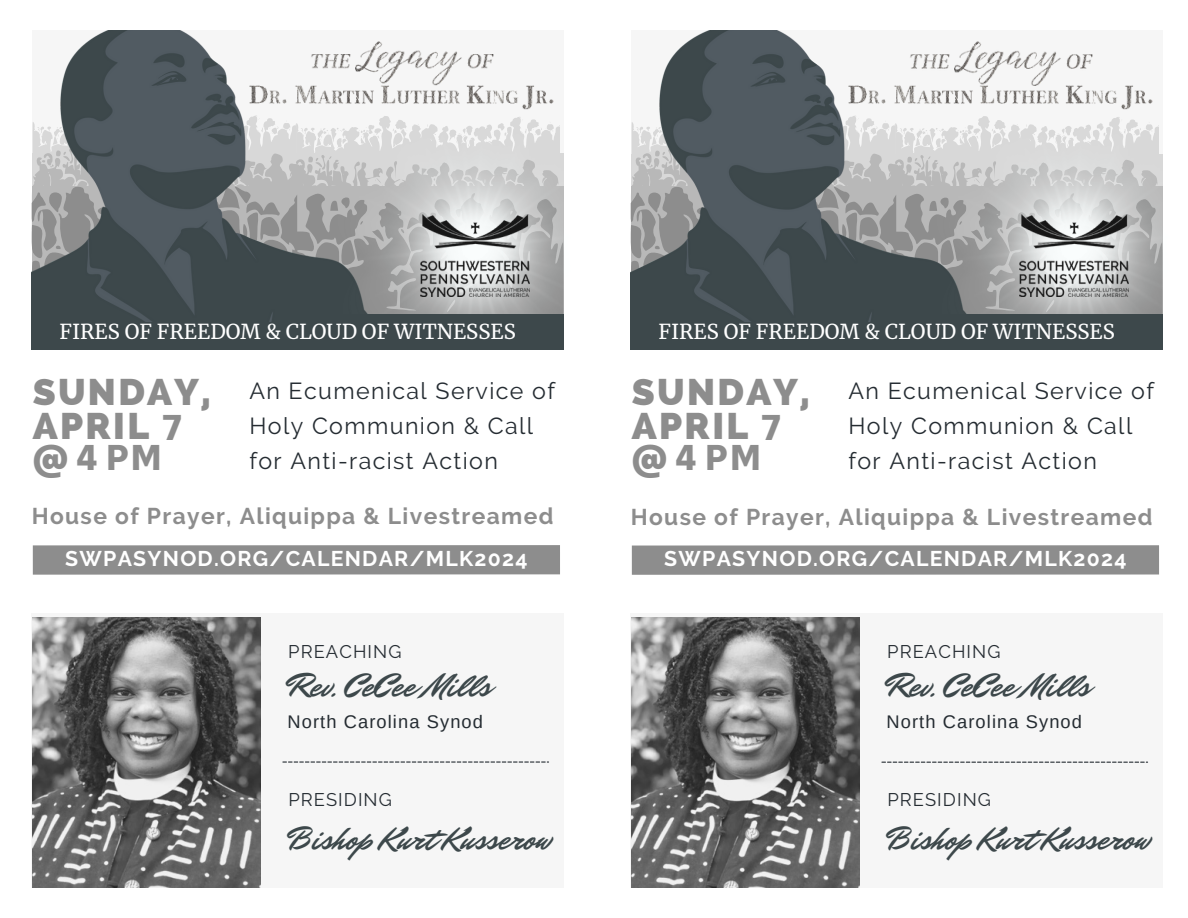
<style>
.page{position:relative;width:1188px;height:918px;background:#fff}
.page>*{position:absolute;margin:0;border:0;box-sizing:border-box;transform-origin:0 0}
.t1{font:41.1px "RTL Media Pro Bold";letter-spacing:.135em;color:#8d8d8d}
.t2{font:800 37.2px/33.6px "Raleway";letter-spacing:.06em;color:#8d8d8d}
.t3{font:33.75px "Mr Dafoe";color:#3d484b}
.t4{font:23.25px/34.8px "Raleway";letter-spacing:.06em;color:#252c32}
.t5{font:700 22.8px "Raleway";letter-spacing:.06em;color:#8d8d8d}
.t6{font:700 21.3px "Raleway";letter-spacing:.06em;color:#fff}
.t7{font:20.4px "Merriweather";color:#fff}
.t8{font:18.3px "Arimo";letter-spacing:.06em;color:#252c32}
.t9{font:18.3px "Raleway";letter-spacing:.06em;color:#252c32}
.s1{font-family:"RTL Media Pro Bold";font-weight:400;font-size:41.1px}
</style>
<div class="page">
<div style="left:32px;top:30px;width:532px;height:318px;background:#f6f6f6"></div>
<div style="left:33px;top:545px;width:527px;height:30px;background:#8d8d8d"></div>
<img style="left:32px;top:30px;width:287px;height:292px">
<img style="left:319px;top:119px;width:245px;height:231px">
<div style="left:312px;top:314px;width:252px;height:35px;background:#3d484b"></div>
<div style="left:32px;top:322px;width:356px;height:27px;background:#3d484b"></div>
<img style="left:310px;top:38px;width:184px;height:38px">
<img style="left:249px;top:76px;width:305px;height:43px">
<img style="left:420px;top:214px;width:109px;height:83px">
<div style="left:32px;top:613px;width:532px;height:275px;background:#f6f6f6"></div>
<img style="left:33px;top:617px;width:227px;height:271px">
<svg style="left:282px;top:761px;width:267px;height:2px"></svg>
<div style="left:631px;top:30px;width:532px;height:318px;background:#f6f6f6"></div>
<div style="left:632px;top:545px;width:527px;height:30px;background:#8d8d8d"></div>
<img style="left:631px;top:30px;width:287px;height:292px">
<img style="left:918px;top:119px;width:245px;height:195px">
<div style="left:911px;top:314px;width:252px;height:36px;background:#3d484b"></div>
<div style="left:631px;top:322px;width:356px;height:28px;background:#3d484b"></div>
<img style="left:909px;top:38px;width:184px;height:38px">
<img style="left:848px;top:76px;width:305px;height:43px">
<img style="left:1019px;top:215px;width:109px;height:82px">
<div style="left:631px;top:613px;width:532px;height:275px;background:#f6f6f6"></div>
<img style="left:632px;top:618px;width:227px;height:270px">
<svg style="left:881px;top:762px;width:267px;height:1px"></svg>
<p class="t7" style="left:59px;top:319px;width:458px">FIRES OF FREEDOM &amp; CLOUD OF WITNESSES</p>
<p class="t7" style="left:659px;top:319px;width:458px">FIRES OF FREEDOM &amp; CLOUD OF WITNESSES</p>
<p class="t2" style="left:33px;top:375px;width:180px">SUNDAY,<br>APRIL</p>
<p class="t4" style="left:249px;top:373px;width:307px">An Ecumenical Service of<br>Holy Communion &amp; Call for Anti-racist Action</p>
<p class="t5" style="left:32px;top:503px;width:523px">House of Prayer, Aliquippa &amp; Livestreamed</p>
<h6 class="t1" style="left:162px;top:412px;width:22px">7</h6>
<h6 class="t1" style="left:33px;top:442px;width:131px">@4PM</h6>
<p class="t2" style="left:632px;top:375px;width:180px">SUNDAY,</p>
<p class="t4" style="left:848px;top:373px;width:307px">An Ecumenical Service of<br>Holy Communion &amp; Call for Anti-racist Action</p>
<p class="t5" style="left:631px;top:503px;width:523px">House of Prayer, Aliquippa &amp; Livestreamed</p>
<h6 class="t2" style="left:632px;top:409px;width:151px">APRIL <span class="s1">7</span></h6>
<h6 class="t1" style="left:632px;top:442px;width:131px">@4PM</h6>
<p class="t6" style="left:65px;top:546px;width:464px">SWPASYNOD.ORG/CALENDAR/MLK2024</p>
<p class="t6" style="left:664px;top:546px;width:464px">SWPASYNOD.ORG/CALENDAR/MLK2024</p>
<h1 class="t9" style="left:288px;top:641px;width:115px">PREACHING</h1>
<h1 class="t9" style="left:887px;top:641px;width:115px">PREACHING</h1>
<p class="t3" style="left:288px;top:663px;width:205px">Rev. CeCee Mills</p>
<p class="t8" style="left:288px;top:711px;width:197px">North Carolina Synod</p>
<p class="t3" style="left:887px;top:663px;width:205px">Rev. CeCee Mills</p>
<p class="t8" style="left:887px;top:712px;width:197px">North Carolina Synod</p>
<h5 class="t9" style="left:288px;top:789px;width:105px">PRESIDING</h5>
<h1 class="t3" style="left:288px;top:816px;width:265px">Bishop Kurt Kusserow</h1>
<h5 class="t9" style="left:887px;top:789px;width:105px">PRESIDING</h5>
<h1 class="t3" style="left:887px;top:816px;width:265px">Bishop Kurt Kusserow</h1>
</div>
